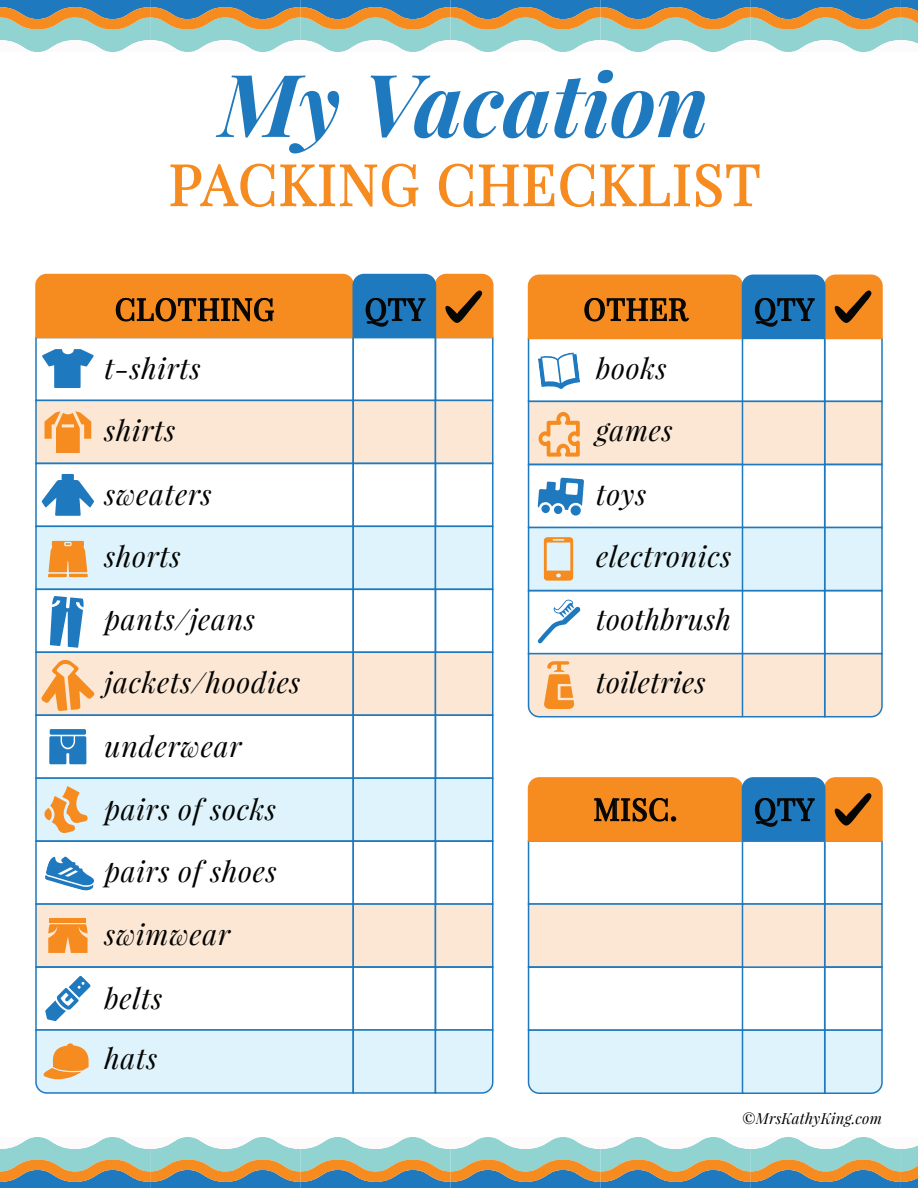
<style>
.page{position:relative;width:918px;height:1188px;background:#fff}
.page>*{position:absolute;margin:0;border:0;box-sizing:border-box;transform-origin:0 0}
.t1{font:italic 700 87px "Playfair Display";color:#1e79bf}
.t2{font:57px "Playfair Display";letter-spacing:.025em;color:#f68b1f}
.t3{font:30px "Playfair Display";letter-spacing:.025em;color:#060605}
.t4{font:italic 28.5px/61.5px "Playfair Display";letter-spacing:.025em;color:#040503}
.t5{font:italic 15px "Playfair Display";letter-spacing:.015em;color:#040503}
</style>
<div class="page">
<div style="left:35px;top:400px;width:319px;height:64px;background:#fce7d4;border:2px solid #1e79bf"></div>
<div style="left:35px;top:463px;width:319px;height:64px;border:2px solid #1e79bf"></div>
<div style="left:35px;top:526px;width:319px;height:64px;background:#def3fc;border:2px solid #1e79bf"></div>
<div style="left:35px;top:589px;width:319px;height:64px;border:2px solid #1e79bf"></div>
<div style="left:35px;top:652px;width:319px;height:64px;background:#fce7d4;border:2px solid #1e79bf"></div>
<div style="left:35px;top:714px;width:319px;height:65px;border:2px solid #1e79bf"></div>
<div style="left:35px;top:777px;width:319px;height:65px;background:#def3fc;border:2px solid #1e79bf"></div>
<div style="left:35px;top:840px;width:319px;height:65px;border:2px solid #1e79bf"></div>
<div style="left:35px;top:903px;width:319px;height:65px;background:#fce7d4;border:2px solid #1e79bf"></div>
<div style="left:35px;top:966px;width:319px;height:65px;border:2px solid #1e79bf"></div>
<div style="left:352px;top:337px;width:84px;height:64px;border:2px solid #1e79bf"></div>
<div style="left:352px;top:400px;width:84px;height:64px;background:#fce7d4;border:2px solid #1e79bf"></div>
<div style="left:352px;top:463px;width:84px;height:64px;border:2px solid #1e79bf"></div>
<div style="left:352px;top:526px;width:84px;height:64px;background:#def3fc;border:2px solid #1e79bf"></div>
<div style="left:352px;top:589px;width:84px;height:64px;border:2px solid #1e79bf"></div>
<div style="left:352px;top:652px;width:84px;height:64px;background:#fce7d4;border:2px solid #1e79bf"></div>
<div style="left:352px;top:714px;width:84px;height:65px;border:2px solid #1e79bf"></div>
<div style="left:352px;top:777px;width:84px;height:65px;background:#def3fc;border:2px solid #1e79bf"></div>
<div style="left:352px;top:840px;width:84px;height:65px;border:2px solid #1e79bf"></div>
<div style="left:352px;top:903px;width:84px;height:65px;background:#fce7d4;border:2px solid #1e79bf"></div>
<div style="left:352px;top:966px;width:84px;height:65px;border:2px solid #1e79bf"></div>
<div style="left:352px;top:1029px;width:84px;height:65px;background:#def3fc;border:2px solid #1e79bf"></div>
<div style="left:435px;top:337px;width:58px;height:64px;border:2px solid #1e79bf"></div>
<div style="left:435px;top:400px;width:58px;height:64px;background:#fce7d4;border:2px solid #1e79bf"></div>
<div style="left:435px;top:463px;width:58px;height:64px;border:2px solid #1e79bf"></div>
<div style="left:435px;top:526px;width:58px;height:64px;background:#def3fc;border:2px solid #1e79bf"></div>
<div style="left:435px;top:589px;width:58px;height:64px;border:2px solid #1e79bf"></div>
<div style="left:435px;top:652px;width:58px;height:64px;background:#fce7d4;border:2px solid #1e79bf"></div>
<div style="left:435px;top:714px;width:58px;height:65px;border:2px solid #1e79bf"></div>
<div style="left:435px;top:777px;width:58px;height:65px;background:#def3fc;border:2px solid #1e79bf"></div>
<div style="left:435px;top:840px;width:58px;height:65px;border:2px solid #1e79bf"></div>
<div style="left:435px;top:903px;width:58px;height:65px;background:#fce7d4;border:2px solid #1e79bf"></div>
<div style="left:435px;top:966px;width:58px;height:65px;border:2px solid #1e79bf"></div>
<svg style="left:434px;top:1029px;width:60px;height:65px;background:#cbe7f6"></svg>
<svg style="left:170px;top:163px;width:249px;height:45px"></svg>
<svg style="left:438px;top:163px;width:322px;height:45px"></svg>
<div style="left:824px;top:338px;width:59px;height:64px;border:2px solid #1e79bf"></div>
<div style="left:824px;top:401px;width:59px;height:64px;background:#fce7d4;border:2px solid #1e79bf"></div>
<div style="left:824px;top:464px;width:59px;height:64px;border:2px solid #1e79bf"></div>
<div style="left:824px;top:527px;width:59px;height:64px;background:#def3fc;border:2px solid #1e79bf"></div>
<div style="left:824px;top:590px;width:59px;height:64px;border:2px solid #1e79bf"></div>
<svg style="left:823px;top:652px;width:60px;height:66px;background:#e9ded3"></svg>
<div style="left:528px;top:401px;width:215px;height:64px;background:#fce7d4;border:2px solid #1e79bf"></div>
<div style="left:528px;top:464px;width:215px;height:64px;border:2px solid #1e79bf"></div>
<div style="left:528px;top:527px;width:215px;height:64px;background:#def3fc;border:2px solid #1e79bf"></div>
<div style="left:528px;top:590px;width:215px;height:64px;border:2px solid #1e79bf"></div>
<svg style="left:0;top:1137px;width:918px;height:51px;background:#9cb4ab"></svg>
<svg style="left:0;top:0;width:918px;height:52px;background:#99b3ac"></svg>
<div style="left:742px;top:527px;width:83px;height:64px;background:#def3fc;border:2px solid #1e79bf"></div>
<div style="left:742px;top:401px;width:83px;height:64px;background:#fce7d4;border:2px solid #1e79bf"></div>
<div style="left:742px;top:653px;width:83px;height:64px;background:#fce7d4;border:2px solid #1e79bf"></div>
<div style="left:824px;top:840px;width:59px;height:65px;border:2px solid #1e79bf"></div>
<div style="left:824px;top:903px;width:59px;height:65px;background:#fce7d4;border:2px solid #1e79bf"></div>
<div style="left:824px;top:966px;width:59px;height:65px;border:2px solid #1e79bf"></div>
<svg style="left:825px;top:1029px;width:58px;height:65px;background:#cee8f6"></svg>
<div style="left:528px;top:840px;width:215px;height:65px;border:2px solid #1e79bf"></div>
<div style="left:528px;top:903px;width:215px;height:65px;background:#fce7d4;border:2px solid #1e79bf"></div>
<div style="left:528px;top:966px;width:215px;height:65px;border:2px solid #1e79bf"></div>
<svg style="left:527px;top:1029px;width:215px;height:65px;background:#d3ecf8"></svg>
<div style="left:742px;top:1029px;width:83px;height:65px;background:#def3fc;border:2px solid #1e79bf"></div>
<div style="left:742px;top:903px;width:83px;height:65px;background:#fce7d4;border:2px solid #1e79bf"></div>
<svg style="left:35px;top:273px;width:459px;height:66px;background:#c2823d"></svg>
<svg style="left:527px;top:274px;width:356px;height:66px;background:#b78044"></svg>
<svg style="left:527px;top:777px;width:356px;height:65px;background:#b87f42"></svg>
<svg style="left:44px;top:786px;width:44px;height:47px"></svg>
<svg style="left:538px;top:352px;width:42px;height:37px"></svg>
<svg style="left:539px;top:412px;width:41px;height:45px"></svg>
<svg style="left:544px;top:537px;width:29px;height:44px"></svg>
<svg style="left:538px;top:600px;width:42px;height:43px"></svg>
<svg style="left:527px;top:652px;width:217px;height:66px;background:#eedbc8"></svg>
<svg style="left:42px;top:349px;width:52px;height:39px"></svg>
<svg style="left:45px;top:411px;width:46px;height:42px"></svg>
<svg style="left:42px;top:474px;width:52px;height:42px"></svg>
<svg style="left:48px;top:541px;width:40px;height:36px"></svg>
<svg style="left:50px;top:596px;width:34px;height:52px"></svg>
<svg style="left:41px;top:660px;width:54px;height:51px"></svg>
<svg style="left:49px;top:736px;width:37px;height:28px"></svg>
<div style="left:50px;top:729px;width:36px;height:6px;background:#1e79bf"></div>
<svg style="left:45px;top:856px;width:49px;height:35px"></svg>
<svg style="left:48px;top:924px;width:40px;height:29px"></svg>
<div style="left:50px;top:918px;width:36px;height:5px;background:#f68b1f"></div>
<svg style="left:45px;top:976px;width:46px;height:45px"></svg>
<svg style="left:35px;top:1029px;width:320px;height:65px;background:#d4e6ed"></svg>
<svg style="left:538px;top:478px;width:46px;height:32px"></svg>
<svg style="left:541px;top:504px;width:9px;height:9px"></svg>
<div style="left:554px;top:505px;width:9px;height:9px;background:#1e79bf;border-radius:50%"></div>
<div style="left:570px;top:505px;width:11px;height:11px;background:#1e79bf;border-radius:50%"></div>
<h1 class="t1" style="left:219px;top:45px;width:491px">My Vacation</h1>
<h2 class="t2" style="left:169px;top:149px;width:593px">PACKING CHECKLIST</h2>
<p class="t3" style="left:115px;top:290px;width:161px">CLOTHING</p>
<p class="t3" style="left:584px;top:290px;width:106px">OTHER</p>
<p class="t3" style="left:365px;top:290px;width:62px">QTY</p>
<p class="t3" style="left:754px;top:290px;width:62px">QTY</p>
<p class="t4" style="left:105px;top:337px;width:98px">t-shirts</p>
<p class="t4" style="left:596px;top:337px;width:78px">books games</p>
<p class="t4" style="left:596px;top:463px;width:137px">toys electronics</p>
<p class="t4" style="left:596px;top:588px;width:136px">toothbrush</p>
<p class="t4" style="left:596px;top:651px;width:111px">toiletries</p>
<p class="t4" style="left:105px;top:399px;width:72px">shirts</p>
<p class="t4" style="left:105px;top:463px;width:109px">sweaters shorts</p>
<p class="t4" style="left:105px;top:588px;width:152px">pants/jeans</p>
<p class="t4" style="left:105px;top:651px;width:197px">jackets/hoodies</p>
<p class="t4" style="left:105px;top:714px;width:138px">underwear</p>
<p class="t4" style="left:105px;top:778px;width:174px">pairs of socks pairs of shoes</p>
<p class="t4" style="left:105px;top:903px;width:127px">swimwear</p>
<p class="t4" style="left:105px;top:968px;width:59px;line-height:60px">belts hats</p>
<p class="t3" style="left:594px;top:790px;width:85px">MISC.</p>
<p class="t3" style="left:754px;top:790px;width:62px">QTY</p>
<p class="t5" style="left:742px;top:1108px;width:142px">©MrsKathyKing.com</p>
</div>
